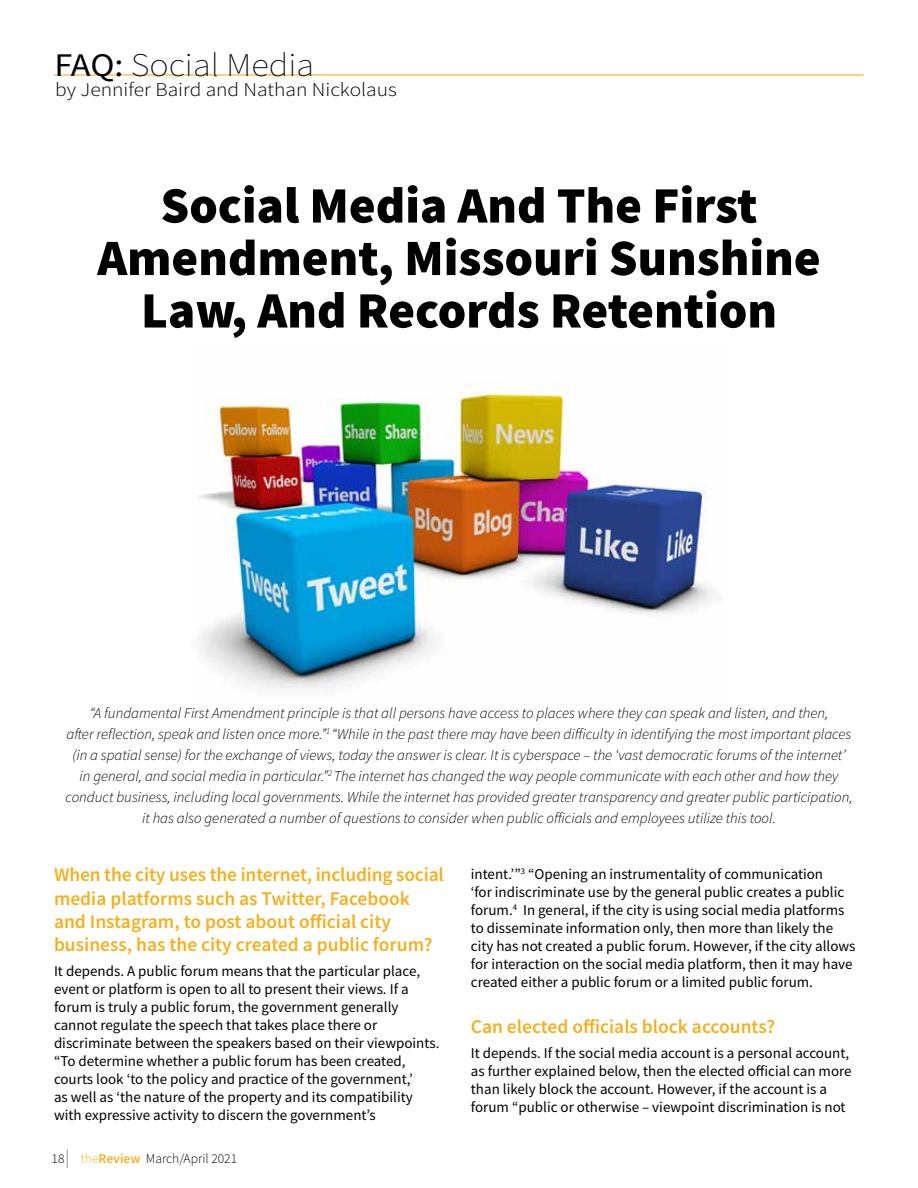
<style>
.page{position:relative;width:918px;height:1188px;background:#fff}
.page>*{position:absolute;margin:0;border:0;box-sizing:border-box;transform-origin:0 0}
.t1{font:900 51px/52.5px "Source Sans Pro";color:#000;text-align:center}
.t2{font:200 33px "Source Sans Pro";color:#000;scale:1.1 1}
.t3{font:600 19.5px/23.4px "Source Sans Pro";color:#f3b120}
.t4{font:300 19.5px "Source Sans Pro";color:#000;scale:1.1 1}
.t5{font:15px/18px "Source Sans Pro";color:#000}
.t6{font:italic 300 15px/21px "Source Sans Pro";color:#000;text-align:center}
.t7{font:300 13.5px "Source Sans Pro";color:#000}
.s1{font-weight:400}
.s2{color:#f3b120}
.s3{font-weight:600;color:#f3b120}
</style>
<div class="page">
<svg style="left:67px;top:1149px;width:1px;height:19px"></svg>
<hr style="left:54px;top:74px;width:810px;height:2px;background:#f3b120">
<img style="left:198px;top:381px;width:516px;height:308px">
<h2 class="t2" style="left:54px;top:45px;width:238px"><span class="s1">FAQ:</span> Social Media</h2>
<h3 class="t4" style="left:55px;top:78px;width:312px">by Jennifer Baird and Nathan Nickolaus</h3>
<h1 class="t1" style="left:97px;top:179px;width:725px">Social Media And The First<br>Amendment, Missouri Sunshine<br>Law, And Records Retention</h1>
<p class="t6" style="left:65px;top:703px;width:789px">“A fundamental First Amendment principle is that all persons have access to places where they can speak and listen, and then,<br>after reflection, speak and listen once more.”<sup>1</sup> “While in the past there may have been difficulty in identifying the most important places (in a spatial sense) for the exchange of views, today the answer is clear. It is cyberspace – the ‘vast democratic forums of the internet’ in general, and social media in particular.”<sup>2</sup> The internet has changed the way people communicate with each other and how they conduct business, including local governments. While the internet has provided greater transparency and greater public participation, it has also generated a number of questions to consider when public officials and employees utilize this tool.</p>
<h3 class="t3" style="left:54px;top:863px;width:391px">When the city uses the internet, including social media platforms such as Twitter, Facebook and Instagram, to post about official city business, has the city created a public forum?</h3>
<p class="t5" style="left:54px;top:962px;width:387px">It depends. A public forum means that the particular place, event or platform is open to all to present their views. If a forum is truly a public forum, the government generally cannot regulate the speech that takes place there or discriminate between the speakers based on their viewpoints. “To determine whether a public forum has been created, courts look ‘to the policy and practice of the government,’<br>as well as ‘the nature of the property and its compatibility with expressive activity to discern the government’s</p>
<p class="t7" style="left:52px;top:1150px;width:187px">18 <span class="s2">the</span><span class="s3">Review</span> March/April 2021</p>
<p class="t5" style="left:471px;top:865px;width:386px">intent.’”<sup>3</sup> “Opening an instrumentality of communication<br>‘for indiscriminate use by the general public creates a public forum.<sup>4</sup> In general, if the city is using social media platforms to disseminate information only, then more than likely the city has not created a public forum. However, if the city allows for interaction on the social media platform, then it may have created either a public forum or a limited public forum.</p>
<h3 class="t3" style="left:471px;top:1015px;width:306px">Can elected officials block accounts?</h3>
<p class="t5" style="left:471px;top:1044px;width:382px">It depends. If the social media account is a personal account, as further explained below, then the elected official can more than likely block the account. However, if the account is a forum “public or otherwise – viewpoint discrimination is not</p>
</div>
